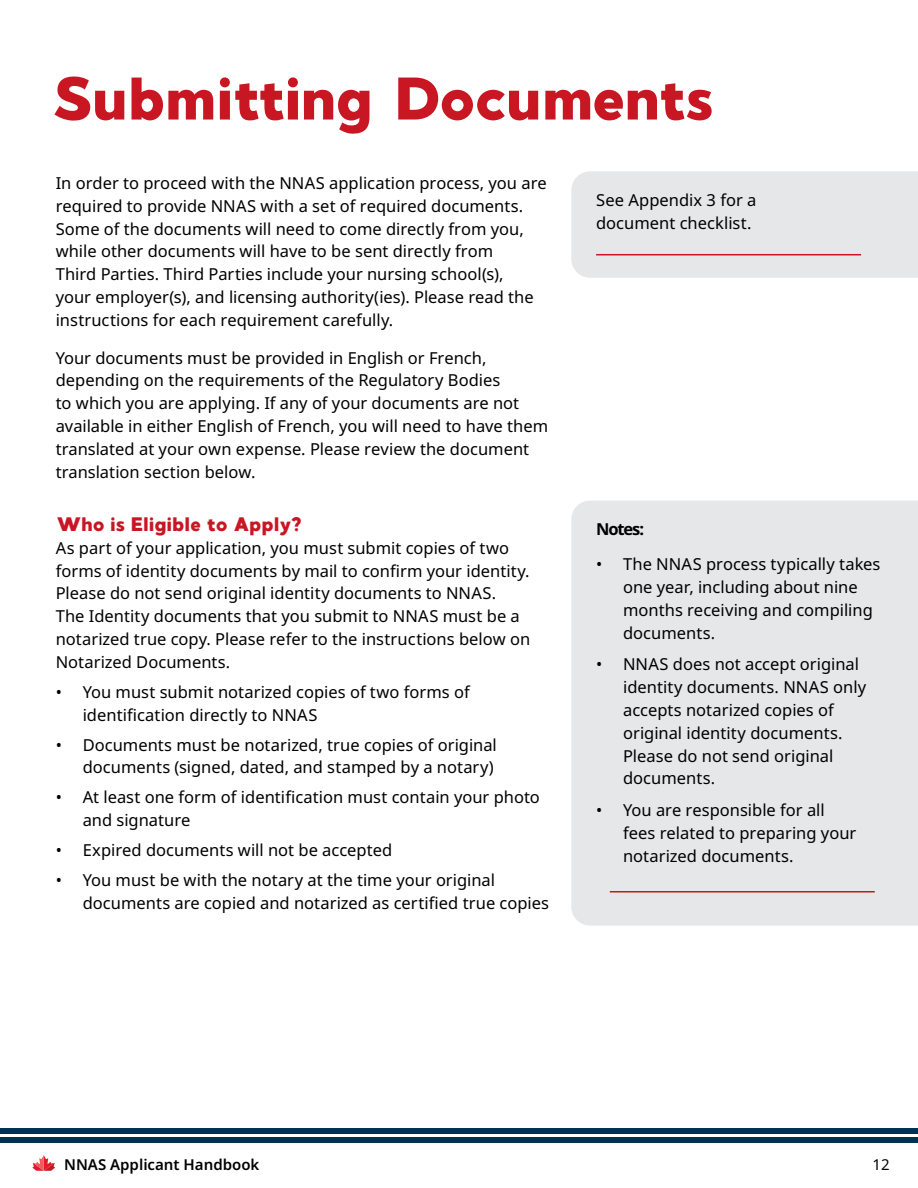
<style>
.page{position:relative;width:918px;height:1188px;background:#fff}
.page>*{position:absolute;margin:0;border:0;box-sizing:border-box;transform-origin:0 0}
.t1{font:60px "MADE Good Time Grotesk";letter-spacing:-.08em;color:#c81622}
.t2{font:19.5px "MADE Good Time Grotesk";letter-spacing:-.055em;color:#c81622}
.t3{font:16.5px/22.8px "Noto Sans";color:#000}
.t4{font:700 16.5px "Noto Sans";letter-spacing:-.065em;color:#000}
.t5{font:600 15px "Noto Sans";color:#000}
.t6{font:15px "Noto Sans";color:#000}
</style>
<div class="page">
<div style="left:0;top:1137px;width:918px;height:5px;background:#00314f"></div>
<svg style="left:32px;top:1155px;width:23px;height:16px"></svg>
<div style="left:0;top:1128px;width:918px;height:5px;background:#00314f"></div>
<div style="left:571px;top:171px;width:347px;height:107px;background:#e6e7e8"></div>
<hr style="left:596px;top:254px;width:265px;height:1px;background:#c81622">
<div style="left:571px;top:501px;width:347px;height:425px;background:#e6e7e8"></div>
<hr style="left:610px;top:891px;width:265px;height:1px;background:#c81622">
<h1 class="t1" style="left:50px;top:60px;width:668px">Submitting Documents</h1>
<p class="t3" style="left:56px;top:172px;width:493px">In order to proceed with the NNAS application process, you are required to provide NNAS with a set of required documents.<br>Some of the documents will need to come directly from you, while other documents will have to be sent directly from<br>Third Parties. Third Parties include your nursing school(s),<br>your employer(s), and licensing authority(ies). Please read the instructions for each requirement carefully.</p>
<p class="t3" style="left:56px;top:347px;width:494px">Your documents must be provided in English or French, depending on the requirements of the Regulatory Bodies<br>to which you are applying. If any of your documents are not available in either English of French, you will need to have them translated at your own expense. Please review the document translation section below.</p>
<p class="t2" style="left:56px;top:512px;width:248px">Who is Eligible to Apply?</p>
<p class="t3" style="left:56px;top:537px;width:476px">As part of your application, you must submit copies of two forms of identity documents by mail to confirm your identity.<br>Please do not send original identity documents to NNAS.<br>The Identity documents that you submit to NNAS must be a notarized true copy. Please refer to the instructions below on Notarized Documents.</p>
<p class="t3" style="left:83px;top:681px;width:389px;text-indent:-27px">• You must submit notarized copies of two forms of identification directly to NNAS</p>
<p class="t3" style="left:56px;top:734px;width:443px;text-align:right">• Documents must be notarized, true copies of original documents (signed, dated, and stamped by a notary)</p>
<p class="t3" style="left:83px;top:786px;width:459px;text-indent:-27px">• At least one form of identification must contain your photo and signature</p>
<p class="t3" style="left:56px;top:839px;width:338px">• Expired documents will not be accepted</p>
<p class="t3" style="left:83px;top:869px;width:468px;text-indent:-27px">• You must be with the notary at the time your original documents are copied and notarized as certified true copies</p>
<p class="t3" style="left:596px;top:189px;width:162px">See Appendix 3 for a document checklist.</p>
<p class="t4" style="left:596px;top:518px;width:49px">Notes:</p>
<p class="t3" style="left:623px;top:553px;width:259px;text-indent:-27px">• The NNAS process typically takes one year, including about nine months receiving and compiling documents.</p>
<p class="t3" style="left:623px;top:653px;width:245px;text-indent:-27px">• NNAS does not accept original identity documents. NNAS only accepts notarized copies of original identity documents.<br>Please do not send original documents.</p>
<p class="t3" style="left:623px;top:799px;width:235px;text-indent:-27px">• You are responsible for all fees related to preparing your notarized documents.</p>
<p class="t5" style="left:64px;top:1154px;width:197px">NNAS Applicant Handbook</p>
<p class="t6" style="left:873px;top:1154px;width:19px">12</p>
</div>
